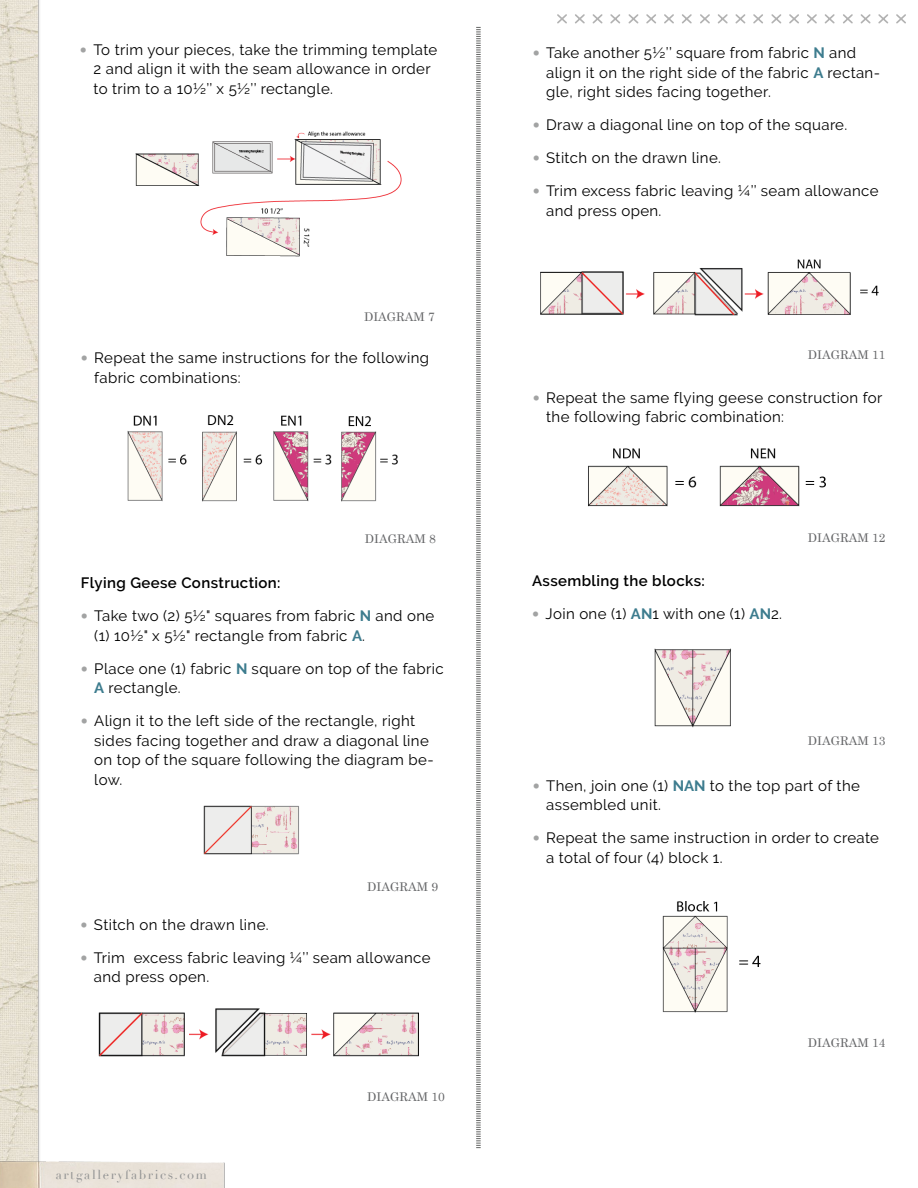
<style>
.page{position:relative;width:918px;height:1188px;background:#fff}
.page>*{position:absolute;margin:0;border:0;box-sizing:border-box;transform-origin:0 0}
.t1{font:15px/19.5px "Raleway";letter-spacing:.025em;color:#000}
.t2{font:600 15px "Raleway";letter-spacing:.025em;color:#000}
.t3{font:12.75px "Didot";letter-spacing:.125em;color:#939494}
.t4{font:12px "Century Schoolbook";color:#636466}
.s1{font-family:"Didot";font-size:14.1px;color:#a2a3a3}
.s2{font-weight:700;color:#3d7c8e}
</style>
<div class="page">
<img style="left:0;top:0;width:40px;height:1154px">
<svg style="left:476px;top:27px;width:5px;height:1121px"></svg>
<img style="left:0;top:1154px;width:225px;height:34px">
<svg style="left:557px;top:14px;width:349px;height:10px"></svg>
<img style="left:135px;top:131px;width:267px;height:126px">
<img style="left:127px;top:415px;width:271px;height:87px">
<img style="left:203px;top:805px;width:96px;height:50px">
<img style="left:98px;top:1008px;width:321px;height:49px">
<img style="left:540px;top:259px;width:339px;height:57px">
<img style="left:588px;top:448px;width:237px;height:59px">
<img style="left:654px;top:648px;width:77px;height:80px">
<img style="left:662px;top:901px;width:99px;height:112px">
<p class="t1" style="left:93px;top:40px;width:345px;text-indent:-14px"><span class="s1">•</span> To trim your pieces, take the trimming template<br>2 and align it with the seam allowance in order to trim to a 10½’’ x 5½’’ rectangle.</p>
<p class="t4" style="left:364px;top:306px;width:72px">DIAGRAM 7</p>
<p class="t1" style="left:94px;top:348px;width:336px;text-indent:-14px"><span class="s1">•</span> Repeat the same instructions for the following fabric combinations:</p>
<p class="t4" style="left:365px;top:528px;width:72px">DIAGRAM 8</p>
<p class="t2" style="left:81px;top:574px;width:201px">Flying Geese Construction:</p>
<p class="t1" style="left:94px;top:606px;width:342px;text-indent:-14px"><span class="s1">•</span> Take two (2) 5½" squares from fabric <span class="s2">N</span> and one (1) 10½" x 5½" rectangle from fabric <span class="s2">A</span>.</p>
<p class="t1" style="left:94px;top:659px;width:351px;text-indent:-14px"><span class="s1">•</span> Place one (1) fabric <span class="s2">N</span> square on top of the fabric<br><span class="s2">A</span> rectangle.</p>
<p class="t1" style="left:94px;top:711px;width:341px;text-indent:-14px"><span class="s1">•</span> Align it to the left side of the rectangle, right sides facing together and draw a diagonal line on top of the square following the diagram be&shy;low.</p>
<p class="t4" style="left:367px;top:877px;width:72px">DIAGRAM 9</p>
<p class="t1" style="left:80px;top:915px;width:190px"><span class="s1">•</span> Stitch on the drawn line.</p>
<p class="t1" style="left:94px;top:948px;width:338px;text-indent:-14px"><span class="s1">•</span> Trim excess fabric leaving ¼’’ seam allowance and press open.</p>
<p class="t3" style="left:56px;top:1167px;width:153px">artgalleryfabrics.com</p>
<p class="t4" style="left:367px;top:1086px;width:79px">DIAGRAM 10</p>
<p class="t1" style="left:546px;top:43px;width:335px;text-indent:-14px"><span class="s1">•</span> Take another 5½’’ square from fabric <span class="s2">N</span> and align it on the right side of the fabric <span class="s2">A</span> rectan&shy;gle, right sides facing together.</p>
<p class="t1" style="left:533px;top:115px;width:316px"><span class="s1">•</span> Draw a diagonal line on top of the square.</p>
<p class="t1" style="left:533px;top:148px;width:190px"><span class="s1">•</span> Stitch on the drawn line.</p>
<p class="t1" style="left:546px;top:181px;width:334px;text-indent:-14px"><span class="s1">•</span> Trim excess fabric leaving ¼’’ seam allowance and press open.</p>
<p class="t4" style="left:808px;top:344px;width:79px">DIAGRAM 11</p>
<p class="t1" style="left:546px;top:388px;width:338px;text-indent:-14px"><span class="s1">•</span> Repeat the same flying geese construction for the following fabric combination:</p>
<p class="t2" style="left:532px;top:572px;width:174px">Assembling the blocks:</p>
<p class="t1" style="left:532px;top:604px;width:252px"><span class="s1">•</span> Join one (1) <span class="s2">AN</span>1 with one (1) <span class="s2">AN</span>2.</p>
<p class="t4" style="left:808px;top:528px;width:79px">DIAGRAM 12</p>
<p class="t4" style="left:808px;top:730px;width:79px">DIAGRAM 13</p>
<p class="t1" style="left:546px;top:776px;width:315px;text-indent:-14px"><span class="s1">•</span> Then, join one (1) <span class="s2">NAN</span> to the top part of the assembled unit.</p>
<p class="t1" style="left:546px;top:828px;width:334px;text-indent:-14px"><span class="s1">•</span> Repeat the same instruction in order to create a total of four (4) block 1.</p>
<p class="t4" style="left:808px;top:1032px;width:79px">DIAGRAM 14</p>
</div>
